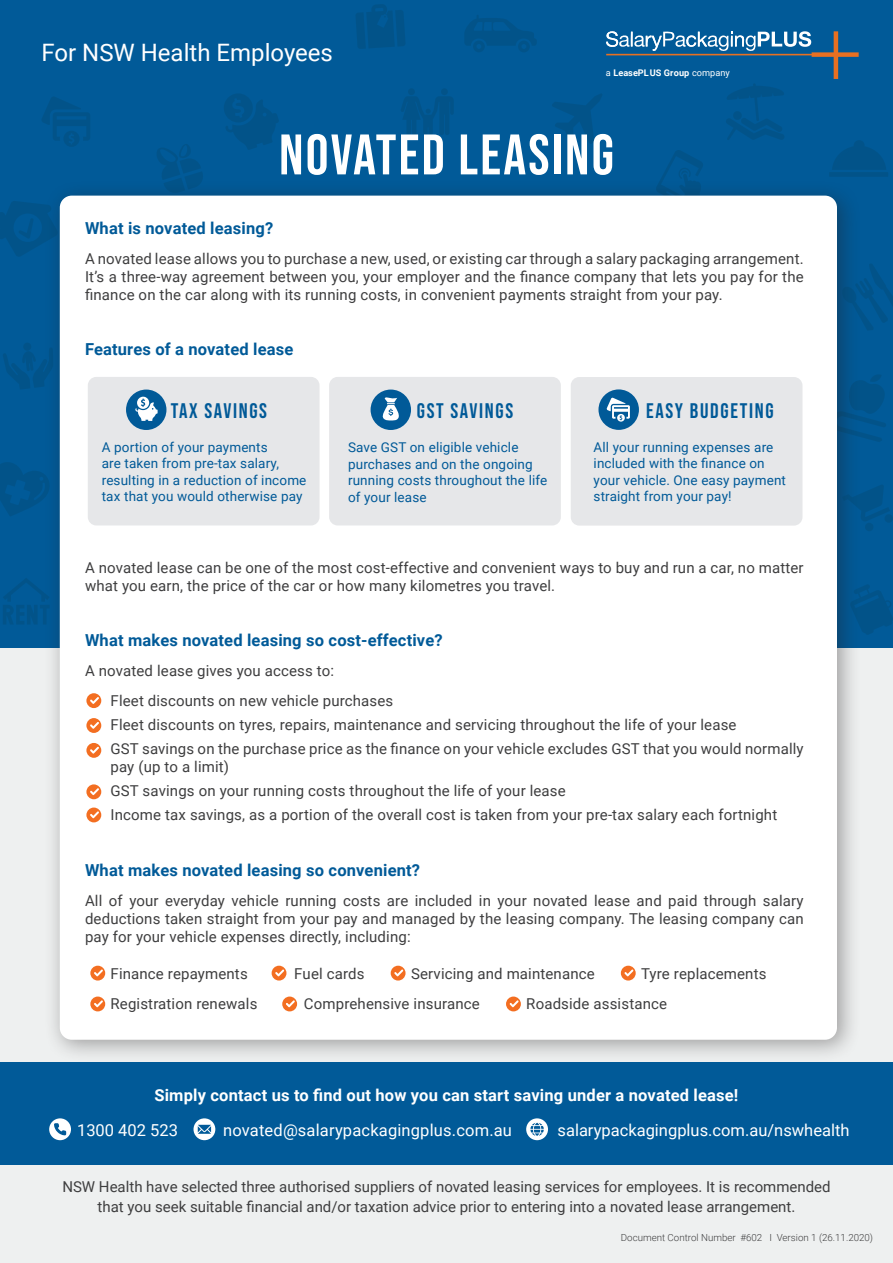
<style>
.page{position:relative;width:893px;height:1263px;background:#fff}
.page>*{position:absolute;margin:0;border:0;box-sizing:border-box;transform-origin:0 0}
.t1{font:57px "Bebas Neue";letter-spacing:.04em;color:#fff}
.t2{font:24px "Roboto";color:#fff}
.t3{font:21px "Bebas Neue";letter-spacing:.08em;color:#015a98}
.t4{font:700 16.5px "Roboto";letter-spacing:.01em;color:#015a98}
.t5{font:16.5px "Roboto";color:#fff}
.t6{font:700 16.5px "Roboto";letter-spacing:.01em;color:#fff}
.t7{font:15px/18px "Roboto";letter-spacing:.01em;color:#3e3e3f;text-align:justify}
.t8{font:13.5px/16.5px "Roboto";letter-spacing:.01em;color:#015a98}
.t9{font:300 9.75px "Roboto";color:#3e3e3f}
.t10{font:700 9.15px "Roboto";color:#fff}
.s1{font-weight:400}
</style>
<div class="page">
<div style="left:0;top:0;width:893px;height:663px;background:#015a98"></div>
<div style="left:0;top:648px;width:893px;height:615px;background:#eef0f0"></div>
<svg style="left:861px;top:375px;width:25px;height:67px"></svg>
<div style="left:44px;top:180px;width:817px;height:883px;background:#231f20;opacity:.4"></div>
<div style="left:60px;top:196px;width:777px;height:844px;background:#fff;border-radius:12px"></div>
<svg style="left:224px;top:94px;width:55px;height:56px"></svg>
<svg style="left:465px;top:15px;width:72px;height:37px"></svg>
<svg style="left:850px;top:584px;width:43px;height:51px"></svg>
<div style="left:829px;top:172px;width:59px;height:5px;background:#025389"></div>
<div style="left:441px;top:88px;width:7px;height:7px;background:#025389;border-radius:50%"></div>
<div style="left:408px;top:88px;width:7px;height:7px;background:#025389;border-radius:50%"></div>
<svg style="left:401px;top:96px;width:53px;height:39px"></svg>
<svg style="left:0;top:462px;width:50px;height:54px"></svg>
<svg style="left:842px;top:484px;width:51px;height:47px"></svg>
<svg style="left:841px;top:263px;width:52px;height:68px"></svg>
<svg style="left:356px;top:4px;width:49px;height:45px"></svg>
<svg style="left:0;top:201px;width:58px;height:56px"></svg>
<svg style="left:155px;top:144px;width:49px;height:49px"></svg>
<svg style="left:3px;top:578px;width:47px;height:46px"></svg>
<svg style="left:42px;top:97px;width:48px;height:50px"></svg>
<svg style="left:3px;top:343px;width:50px;height:47px"></svg>
<div style="left:571px;top:377px;width:231px;height:149px;background:#e6e7e9;border-radius:9px"></div>
<svg style="left:552px;top:31px;width:334px;height:173px"></svg>
<div style="left:0;top:1062px;width:893px;height:102px;background:#015a98"></div>
<div style="left:526px;top:1118px;width:22px;height:22px;background:#fff;border-radius:50%"></div>
<svg style="left:530px;top:1123px;width:14px;height:13px"></svg>
<svg style="left:193px;top:1118px;width:22px;height:22px"></svg>
<svg style="left:198px;top:1125px;width:13px;height:9px"></svg>
<div style="left:49px;top:1118px;width:22px;height:22px;background:#fff;border-radius:50%"></div>
<svg style="left:54px;top:1123px;width:12px;height:12px"></svg>
<div style="left:86px;top:693px;width:15px;height:15px;background:#f36e21;border-radius:50%"></div>
<svg style="left:90px;top:697px;width:9px;height:7px"></svg>
<div style="left:86px;top:718px;width:15px;height:15px;background:#f36e21;border-radius:50%"></div>
<svg style="left:90px;top:722px;width:9px;height:7px"></svg>
<div style="left:86px;top:743px;width:15px;height:15px;background:#f36e21;border-radius:50%"></div>
<svg style="left:90px;top:747px;width:9px;height:7px"></svg>
<div style="left:86px;top:784px;width:15px;height:15px;background:#f36e21;border-radius:50%"></div>
<svg style="left:90px;top:788px;width:9px;height:7px"></svg>
<svg style="left:86px;top:807px;width:15px;height:15px"></svg>
<svg style="left:90px;top:811px;width:9px;height:7px"></svg>
<div style="left:329px;top:377px;width:232px;height:148px;background:#e6e7e9;border-radius:9px"></div>
<div style="left:88px;top:377px;width:232px;height:148px;background:#e6e7e9;border-radius:9px"></div>
<div style="left:126px;top:390px;width:40px;height:40px;background:#015a98;border-radius:50%"></div>
<svg style="left:135px;top:397px;width:23px;height:24px"></svg>
<div style="left:90px;top:966px;width:15px;height:14px;background:#f36e21;border-radius:50%"></div>
<svg style="left:94px;top:969px;width:9px;height:7px"></svg>
<svg style="left:90px;top:996px;width:15px;height:15px"></svg>
<svg style="left:94px;top:1000px;width:9px;height:7px"></svg>
<div style="left:282px;top:996px;width:15px;height:15px;background:#f36e21;border-radius:50%"></div>
<svg style="left:286px;top:1000px;width:9px;height:7px"></svg>
<div style="left:506px;top:996px;width:15px;height:15px;background:#f36e21;border-radius:50%"></div>
<svg style="left:510px;top:1000px;width:9px;height:7px"></svg>
<div style="left:272px;top:966px;width:14px;height:14px;background:#f36e21;border-radius:50%"></div>
<svg style="left:275px;top:969px;width:9px;height:7px"></svg>
<div style="left:391px;top:966px;width:15px;height:14px;background:#f36e21;border-radius:50%"></div>
<svg style="left:394px;top:969px;width:9px;height:7px"></svg>
<div style="left:621px;top:966px;width:15px;height:14px;background:#f36e21;border-radius:50%"></div>
<svg style="left:624px;top:969px;width:9px;height:7px"></svg>
<div style="left:371px;top:390px;width:40px;height:40px;background:#015a98;border-radius:50%"></div>
<svg style="left:382px;top:397px;width:17px;height:24px"></svg>
<div style="left:598px;top:389px;width:41px;height:41px;background:#015a98;border-radius:50%"></div>
<svg style="left:606px;top:397px;width:24px;height:25px"></svg>
<p class="t2" style="left:41px;top:35px;width:293px">For NSW Health Employees</p>
<p class="t10" style="left:606px;top:67px;width:125px"><span class="s1">a</span> LeasePLUS Group <span class="s1">company</span></p>
<p class="t1" style="left:279px;top:122px;width:336px">NOVATED LEASING</p>
<p class="t4" style="left:85px;top:216px;width:190px">What is novated leasing?</p>
<p class="t7" style="left:85px;top:249px;width:720px">A novated lease allows you to purchase a new, used, or existing car through a salary packaging arrangement.<br>It’s a three-way agreement between you, your employer and the finance company that lets you pay for the finance on the car along with its running costs, in convenient payments straight from your pay.</p>
<p class="t4" style="left:85px;top:338px;width:210px">Features of a novated lease</p>
<p class="t3" style="left:171px;top:398px;width:98px">TAX SAVINGS</p>
<p class="t3" style="left:417px;top:398px;width:98px">GST SAVINGS</p>
<p class="t3" style="left:646px;top:398px;width:129px">EASY BUDGETING</p>
<p class="t8" style="left:102px;top:438px;width:206px">A portion of your payments<br>are taken from pre-tax salary, resulting in a reduction of income tax that you would otherwise pay</p>
<p class="t8" style="left:348px;top:439px;width:201px">Save GST on eligible vehicle purchases and on the ongoing running costs throughout the life of your lease</p>
<p class="t8" style="left:594px;top:438px;width:194px">All your running expenses are included with the finance on your vehicle. One easy payment straight from your pay!</p>
<p class="t7" style="left:85px;top:558px;width:720px">A novated lease can be one of the most cost-effective and convenient ways to buy and run a car, no matter what you earn, the price of the car or how many kilometres you travel.</p>
<p class="t4" style="left:85px;top:629px;width:359px">What makes novated leasing so cost-effective?</p>
<p class="t7" style="left:85px;top:661px;width:251px">A novated lease gives you access to:</p>
<p class="t7" style="left:111px;top:691px;width:284px">Fleet discounts on new vehicle purchases</p>
<p class="t7" style="left:111px;top:715px;width:627px">Fleet discounts on tyres, repairs, maintenance and servicing throughout the life of your lease</p>
<p class="t7" style="left:111px;top:739px;width:695px">GST savings on the purchase price as the finance on your vehicle excludes GST that you would normally pay (up to a limit)</p>
<p class="t7" style="left:111px;top:781px;width:457px">GST savings on your running costs throughout the life of your lease</p>
<p class="t7" style="left:111px;top:805px;width:668px">Income tax savings, as a portion of the overall cost is taken from your pre-tax salary each fortnight</p>
<p class="t4" style="left:85px;top:858px;width:337px">What makes novated leasing so convenient?</p>
<p class="t7" style="left:85px;top:891px;width:720px">All of your everyday vehicle running costs are included in your novated lease and paid through salary deductions taken straight from your pay and managed by the leasing company. The leasing company can pay for your vehicle expenses directly, including:</p>
<p class="t7" style="left:111px;top:964px;width:139px">Finance repayments</p>
<p class="t7" style="left:294px;top:964px;width:72px">Fuel cards</p>
<p class="t7" style="left:411px;top:964px;width:185px">Servicing and maintenance</p>
<p class="t7" style="left:641px;top:964px;width:127px">Tyre replacements</p>
<p class="t7" style="left:111px;top:994px;width:148px">Registration renewals</p>
<p class="t7" style="left:304px;top:994px;width:177px">Comprehensive insurance</p>
<p class="t7" style="left:526px;top:994px;width:142px">Roadside assistance</p>
<p class="t6" style="left:154px;top:1083px;width:585px">Simply contact us to find out how you can start saving under a novated lease!</p>
<p class="t5" style="left:77px;top:1118px;width:102px">1300 402 523</p>
<p class="t5" style="left:223px;top:1118px;width:290px">novated@salarypackagingplus.com.au</p>
<p class="t5" style="left:557px;top:1118px;width:294px">salarypackagingplus.com.au/nswhealth</p>
<p class="t7" style="left:62px;top:1177px;width:770px">NSW Health have selected three authorised suppliers of novated leasing services for employees. It is recommended</p>
<p class="t7" style="left:98px;top:1197px;width:699px">that you seek suitable financial and/or taxation advice prior to entering into a novated lease arrangement.</p>
<p class="t9" style="left:621px;top:1231px;width:254px">Document Control Number #602 I Version 1 (26.11.2020)</p>
</div>
